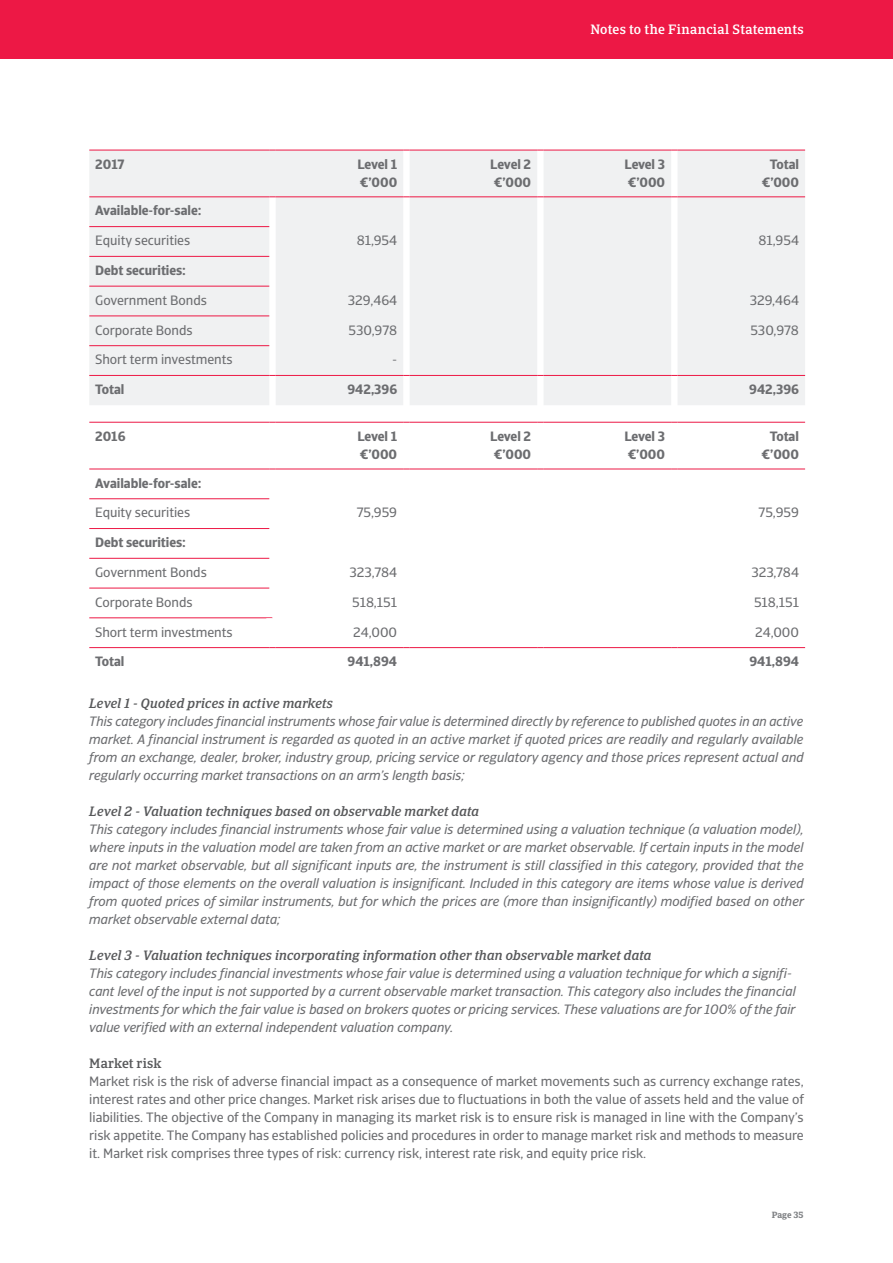
<style>
.page{position:relative;width:893px;height:1263px;background:#fff}
.page>*{position:absolute;margin:0;border:0;box-sizing:border-box;transform-origin:0 0}
.t1{font:italic 13.5px/18px "Catalana Sans";letter-spacing:-.005em;color:#6c6d70;text-align:justify}
.t2{font:13.5px/18px "Catalana Sans";letter-spacing:-.005em;color:#6c6d70;text-align:justify}
.t3{font:700 13.5px/18px "Catalana Sans";letter-spacing:-.005em;color:#6c6d70}
.t4{font:italic 500 13.5px "Catalana";letter-spacing:.005em;color:#57585a}
.t5{font:500 13.5px "Catalana";letter-spacing:.015em;color:#fff}
.t6{font:500 13.5px "Catalana";letter-spacing:.01em;color:#57585a}
.t7{font:700 9px "Catalana";letter-spacing:-.005em;color:#808285}
</style>
<div class="page">
<div style="left:0;top:0;width:893px;height:59px;background:#ed1845"></div>
<div style="left:89px;top:151px;width:716px;height:254px;background:#f0f1f2"></div>
<hr style="left:89px;top:422px;width:180px;height:1px;background:#ed1845">
<hr style="left:276px;top:422px;width:127px;height:1px;background:#ed1845">
<hr style="left:410px;top:422px;width:127px;height:1px;background:#ed1845">
<hr style="left:544px;top:422px;width:127px;height:1px;background:#ed1845">
<hr style="left:677px;top:422px;width:128px;height:1px;background:#ed1845">
<hr style="left:89px;top:226px;width:180px;height:1px;background:#ed1845">
<hr style="left:89px;top:256px;width:180px;height:1px;background:#ed1845">
<hr style="left:89px;top:286px;width:180px;height:1px;background:#ed1845">
<hr style="left:89px;top:315px;width:180px;height:1px;background:#ed1845">
<hr style="left:89px;top:345px;width:180px;height:1px;background:#ed1845">
<hr style="left:89px;top:498px;width:180px;height:1px;background:#ed1845">
<hr style="left:89px;top:528px;width:180px;height:1px;background:#ed1845">
<hr style="left:89px;top:558px;width:180px;height:1px;background:#ed1845">
<hr style="left:89px;top:588px;width:180px;height:1px;background:#ed1845">
<hr style="left:89px;top:617px;width:183px;height:1px;background:#ed1845">
<hr style="left:89px;top:647px;width:180px;height:1px;background:#ed1845">
<hr style="left:276px;top:647px;width:127px;height:1px;background:#ed1845">
<hr style="left:410px;top:647px;width:127px;height:1px;background:#ed1845">
<hr style="left:544px;top:647px;width:127px;height:1px;background:#ed1845">
<hr style="left:677px;top:647px;width:128px;height:1px;background:#ed1845">
<hr style="left:89px;top:469px;width:180px;height:1px;background:#ed1845">
<hr style="left:276px;top:469px;width:127px;height:1px;background:#ed1845">
<hr style="left:410px;top:469px;width:127px;height:1px;background:#ed1845">
<hr style="left:544px;top:469px;width:127px;height:1px;background:#ed1845">
<hr style="left:677px;top:469px;width:128px;height:1px;background:#ed1845">
<hr style="left:89px;top:150px;width:180px;height:1px;background:#ed1845">
<hr style="left:276px;top:150px;width:127px;height:1px;background:#ed1845">
<hr style="left:410px;top:150px;width:127px;height:1px;background:#ed1845">
<hr style="left:544px;top:150px;width:127px;height:1px;background:#ed1845">
<hr style="left:677px;top:150px;width:128px;height:1px;background:#ed1845">
<hr style="left:89px;top:196px;width:180px;height:1px;background:#ed1845">
<hr style="left:276px;top:196px;width:127px;height:1px;background:#ed1845">
<hr style="left:410px;top:196px;width:127px;height:1px;background:#ed1845">
<hr style="left:544px;top:196px;width:127px;height:1px;background:#ed1845">
<hr style="left:677px;top:196px;width:128px;height:1px;background:#ed1845">
<hr style="left:89px;top:375px;width:180px;height:1px;background:#ed1845">
<hr style="left:276px;top:375px;width:127px;height:1px;background:#ed1845">
<hr style="left:410px;top:375px;width:127px;height:1px;background:#ed1845">
<hr style="left:544px;top:375px;width:127px;height:1px;background:#ed1845">
<hr style="left:677px;top:375px;width:128px;height:1px;background:#ed1845">
<p class="t5" style="left:590px;top:22px;width:215px">Notes to the Financial Statements</p>
<p class="t3" style="left:95px;top:155px;width:31px">2017</p>
<p class="t3" style="left:357px;top:155px;width:41px">Level 1 €’000</p>
<p class="t3" style="left:490px;top:155px;width:42px">Level 2 €’000</p>
<p class="t3" style="left:624px;top:155px;width:42px">Level 3 €’000</p>
<p class="t3" style="left:762px;top:155px;width:39px;text-align:right">Total €’000</p>
<p class="t3" style="left:95px;top:202px;width:108px">Available-for-sale:</p>
<p class="t2" style="left:95px;top:232px;width:96px">Equity securities</p>
<p class="t2" style="left:357px;top:232px;width:42px">81,954</p>
<p class="t2" style="left:758px;top:232px;width:42px">81,954</p>
<p class="t3" style="left:95px;top:261px;width:92px">Debt securities:</p>
<p class="t2" style="left:95px;top:291px;width:113px">Government Bonds</p>
<p class="t2" style="left:348px;top:291px;width:51px">329,464</p>
<p class="t2" style="left:750px;top:291px;width:51px">329,464</p>
<p class="t2" style="left:95px;top:321px;width:99px">Corporate Bonds</p>
<p class="t2" style="left:349px;top:321px;width:50px">530,978</p>
<p class="t2" style="left:750px;top:321px;width:50px">530,978</p>
<p class="t2" style="left:95px;top:351px;width:139px">Short term investments</p>
<p class="t2" style="left:392px;top:351px;width:7px">-</p>
<p class="t3" style="left:95px;top:380px;width:31px">Total</p>
<p class="t3" style="left:347px;top:380px;width:51px">942,396</p>
<p class="t3" style="left:749px;top:380px;width:51px">942,396</p>
<p class="t3" style="left:95px;top:427px;width:32px">2016</p>
<p class="t3" style="left:357px;top:427px;width:41px">Level 1 €’000</p>
<p class="t3" style="left:490px;top:427px;width:42px">Level 2 €’000</p>
<p class="t3" style="left:624px;top:427px;width:42px">Level 3 €’000</p>
<p class="t3" style="left:762px;top:427px;width:39px;text-align:right">Total €’000</p>
<p class="t3" style="left:95px;top:474px;width:108px">Available-for-sale:</p>
<p class="t2" style="left:95px;top:504px;width:96px">Equity securities</p>
<p class="t2" style="left:357px;top:504px;width:42px">75,959</p>
<p class="t2" style="left:759px;top:504px;width:42px">75,959</p>
<p class="t3" style="left:95px;top:534px;width:92px">Debt securities:</p>
<p class="t2" style="left:95px;top:563px;width:113px">Government Bonds</p>
<p class="t2" style="left:349px;top:563px;width:49px">323,784</p>
<p class="t2" style="left:751px;top:563px;width:49px">323,784</p>
<p class="t2" style="left:95px;top:593px;width:99px">Corporate Bonds</p>
<p class="t2" style="left:352px;top:593px;width:47px">518,151</p>
<p class="t2" style="left:754px;top:593px;width:47px">518,151</p>
<p class="t2" style="left:95px;top:623px;width:139px">Short term investments</p>
<p class="t2" style="left:353px;top:623px;width:45px">24,000</p>
<p class="t2" style="left:755px;top:623px;width:45px">24,000</p>
<p class="t3" style="left:95px;top:653px;width:31px">Total</p>
<p class="t3" style="left:348px;top:653px;width:51px">941,894</p>
<p class="t3" style="left:749px;top:653px;width:51px">941,894</p>
<p class="t4" style="left:89px;top:695px;width:245px">Level 1 - Quoted prices in active markets</p>
<p class="t1" style="left:89px;top:712px;width:716px">This category includes financial instruments whose fair value is determined directly by reference to published quotes in an active market. A financial instrument is regarded as quoted in an active market if quoted prices are readily and regularly available from an exchange, dealer, broker, industry group, pricing service or regulatory agency and those prices represent actual and regularly occurring market transactions on an arm’s length basis;</p>
<p class="t4" style="left:89px;top:803px;width:392px">Level 2 - Valuation techniques based on observable market data</p>
<p class="t1" style="left:89px;top:820px;width:716px">This category includes financial instruments whose fair value is determined using a valuation technique (a valuation model), where inputs in the valuation model are taken from an active market or are market observable. If certain inputs in the model are not market observable, but all significant inputs are, the instrument is still classified in this category, provided that the impact of those elements on the overall valuation is insignificant. Included in this category are items whose value is derived from quoted prices of similar instruments, but for which the prices are (more than insignificantly) modified based on other market observable external data;</p>
<p class="t4" style="left:89px;top:947px;width:564px">Level 3 - Valuation techniques incorporating information other than observable market data</p>
<p class="t1" style="left:89px;top:964px;width:708px;text-align:left">This category includes financial investments whose fair value is determined using a valuation technique for which a signifi&shy;cant level of the input is not supported by a current observable market transaction. This category also includes the financial investments for which the fair value is based on brokers quotes or pricing services. These valuations are for 100% of the fair value verified with an external independent valuation company.</p>
<p class="t6" style="left:89px;top:1055px;width:74px">Market risk</p>
<p class="t2" style="left:89px;top:1072px;width:716px">Market risk is the risk of adverse financial impact as a consequence of market movements such as currency exchange rates, interest rates and other price changes. Market risk arises due to fluctuations in both the value of assets held and the value of liabilities. The objective of the Company in managing its market risk is to ensure risk is managed in line with the Company’s risk appetite. The Company has established policies and procedures in order to manage market risk and methods to measure it. Market risk comprises three types of risk: currency risk, interest rate risk, and equity price risk.</p>
<p class="t7" style="left:772px;top:1209px;width:33px">Page 35</p>
</div>
